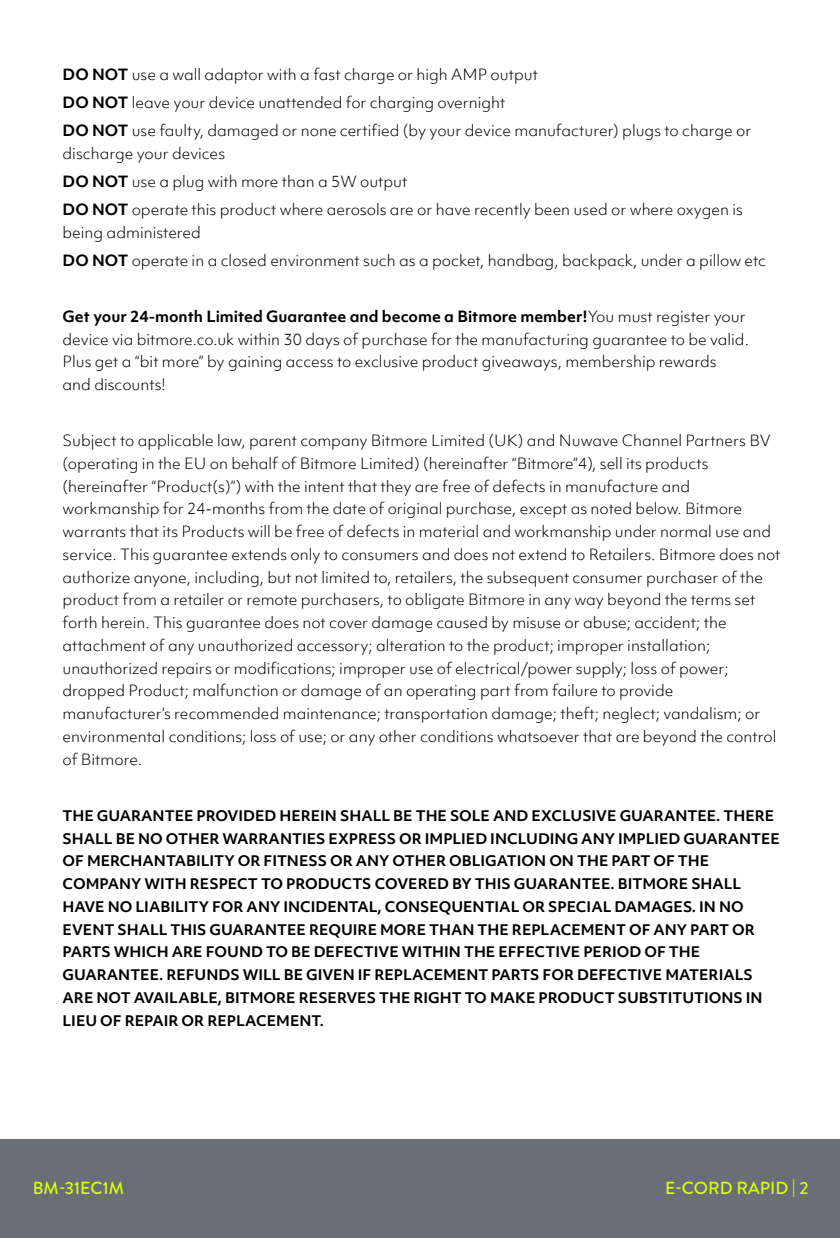
<style>
.page{position:relative;width:840px;height:1238px;background:#fff}
.page>*{position:absolute;margin:0;border:0;box-sizing:border-box;transform-origin:0 0}
.t1{font:500 17.5px "Brandon Grotesque";color:#dbff01}
.t2{font:300 14.88px/22.8px "Objektiv Mk 1";color:#000}
.t3{font:700 14px/22.8px "Objektiv Mk 1";color:#000}
.s1{font-weight:700}
</style>
<div class="page">
<div style="left:0;top:1139px;width:840px;height:98px;background:#696f79"></div>
<p class="t2" style="left:63px;top:61px;width:690px;line-height:28px"><span class="s1">DO NOT</span> use a wall adaptor with a fast charge or high AMP output<br><span class="s1">DO NOT</span> leave your device unattended for charging overnight<br><span class="s1">DO NOT</span> use faulty, damaged or none certified (by your device manufacturer) plugs to charge or</p>
<p class="t2" style="left:63px;top:139px;width:682px;line-height:28px">discharge your devices<br><span class="s1">DO NOT</span> use a plug with more than a 5W output<br><span class="s1">DO NOT</span> operate this product where aerosols are or have recently been used or where oxygen is</p>
<p class="t2" style="left:63px;top:218px;width:705px;line-height:28px">being administered<br><span class="s1">DO NOT</span> operate in a closed environment such as a pocket, handbag, backpack, under a pillow etc</p>
<p class="t2" style="left:63px;top:305px;width:688px"><span class="s1">Get your 24-month Limited Guarantee and become a Bitmore member!</span>You must register your device via bitmore.co.uk within 30 days of purchase for the manufacturing guarantee to be valid.<br>Plus get a “bit more” by gaining access to exclusive product giveaways, membership rewards<br>and discounts!</p>
<p class="t2" style="left:63px;top:429px;width:719px">Subject to applicable law, parent company Bitmore Limited (UK) and Nuwave Channel Partners BV (operating in the EU on behalf of Bitmore Limited) (hereinafter “Bitmore”4), sell its products (hereinafter “Product(s)”) with the intent that they are free of defects in manufacture and workmanship for 24-months from the date of original purchase, except as noted below. Bitmore warrants that its Products will be free of defects in material and workmanship under normal use and service. This guarantee extends only to consumers and does not extend to Retailers. Bitmore does not authorize anyone, including, but not limited to, retailers, the subsequent consumer purchaser of the product from a retailer or remote purchasers, to obligate Bitmore in any way beyond the terms set forth herein. This guarantee does not cover damage caused by misuse or abuse; accident; the attachment of any unauthorized accessory; alteration to the product; improper installation; unauthorized repairs or modifications; improper use of electrical/power supply; loss of power; dropped Product; malfunction or damage of an operating part from failure to provide manufacturer’s recommended maintenance; transportation damage; theft; neglect; vandalism; or environmental conditions; loss of use; or any other conditions whatsoever that are beyond the control of Bitmore.</p>
<p class="t3" style="left:63px;top:804px;width:719px">THE GUARANTEE PROVIDED HEREIN SHALL BE THE SOLE AND EXCLUSIVE GUARANTEE. THERE SHALL BE NO OTHER WARRANTIES EXPRESS OR IMPLIED INCLUDING ANY IMPLIED GUARANTEE OF MERCHANTABILITY OR FITNESS OR ANY OTHER OBLIGATION ON THE PART OF THE COMPANY WITH RESPECT TO PRODUCTS COVERED BY THIS GUARANTEE. BITMORE SHALL HAVE NO LIABILITY FOR ANY INCIDENTAL, CONSEQUENTIAL OR SPECIAL DAMAGES. IN NO EVENT SHALL THIS GUARANTEE REQUIRE MORE THAN THE REPLACEMENT OF ANY PART OR PARTS WHICH ARE FOUND TO BE DEFECTIVE WITHIN THE EFFECTIVE PERIOD OF THE GUARANTEE. REFUNDS WILL BE GIVEN IF REPLACEMENT PARTS FOR DEFECTIVE MATERIALS ARE NOT AVAILABLE, BITMORE RESERVES THE RIGHT TO MAKE PRODUCT SUBSTITUTIONS IN LIEU OF REPAIR OR REPLACEMENT.</p>
<p class="t1" style="left:33px;top:1175px;width:93px">BM-31EC1M</p>
<p class="t1" style="left:665px;top:1175px;width:145px">E-CORD RAPID | 2</p>
</div>
